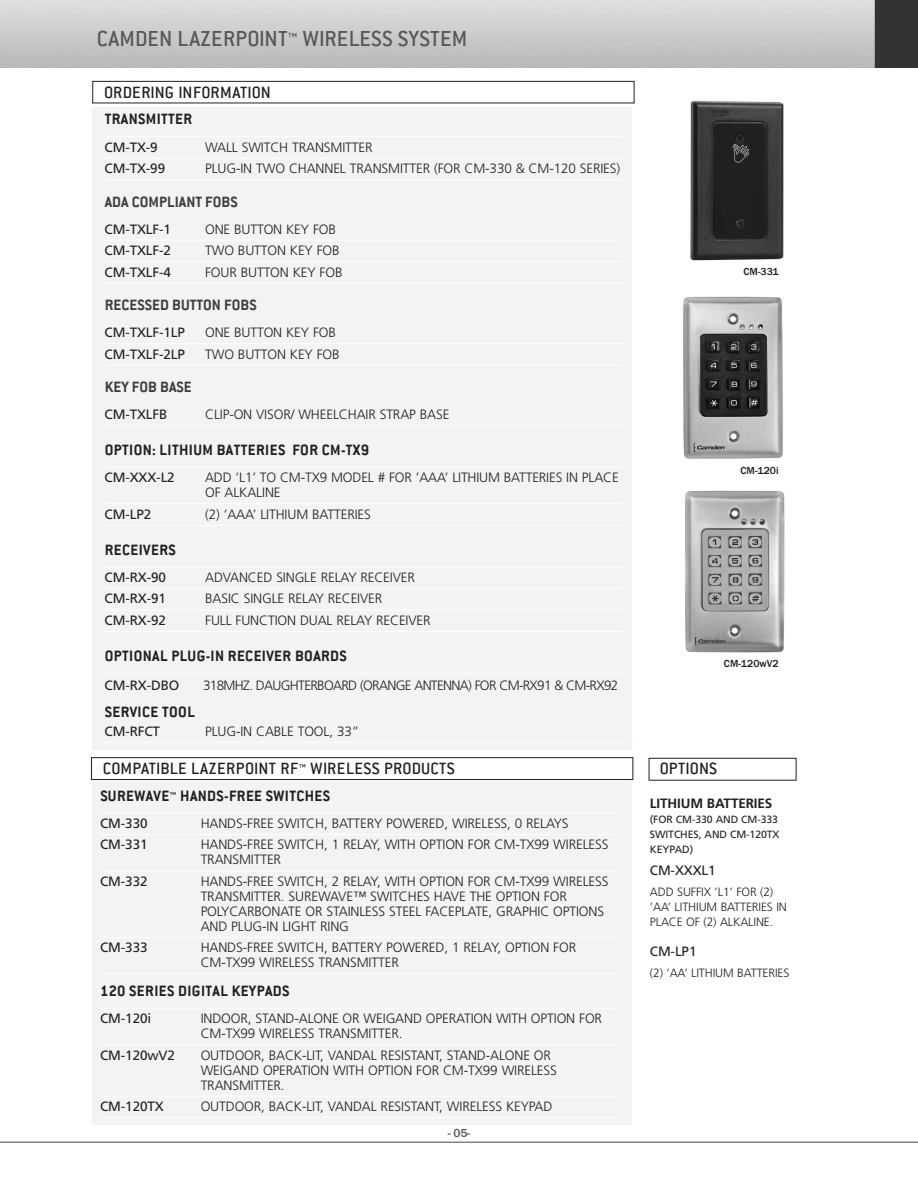
<style>
.page{position:relative;width:918px;height:1188px;background:#fff}
.page>*{position:absolute;margin:0;border:0;box-sizing:border-box;transform-origin:0 0}
.N-SS-H2__80_GRAY{font:500 24px "Conduit ITC";letter-spacing:.01em;color:#57585a}
.N-SS-H3__inside_whit{font:500 18px "Conduit ITC";letter-spacing:.01em;color:#231f20}
.N-SS-H4_a{font:700 16.5px "Conduit ITC";letter-spacing:.025em;color:#231f20}
.sub-heading_lazerpoi{font:700 16.5px "Conduit ITC";letter-spacing:.005em;color:#3e3e3f}
._1-N-SS-ord_info_cha{font:300 13.5px/15px "Frutiger";letter-spacing:-.01em;color:#231f20}
._1-N-SS-ord_info_cha-2{font:13.5px "Frutiger";letter-spacing:-.01em;color:#231f20}
.N-SS-H4_a-2{font:300 13.5px "Frutiger";letter-spacing:-.05em;color:#231f20}
._1-N-SS-ord_info_cha-3{font:700 13.5px "Frutiger";letter-spacing:-.01em;color:#231f20}
.N-SS-H4_a-3{font:13.5px "Frutiger";letter-spacing:-.01em;color:#231f20}
._1-N-SS-ord_info_cha-4{font:300 12px/15px "Frutiger";letter-spacing:-.01em;color:#231f20}
.n-title_next_pages_c{font:500 12px "Franklin Gothic";color:#57585a}
._1-N-SS-ord_info_cha-5{font:10.5px/15px "Frutiger";letter-spacing:-.01em;color:#231f20}
.N-SS-Image_Descripti{font:500 10.5px "Franklin Gothic";color:#231f20}
</style>
<div class="page">
<img style="left:0;top:0;width:918px;height:67px">
<hr style="left:0;top:1142px;width:918px;height:1px;background:#808285">
<div style="left:92px;top:81px;width:542px;height:22px;border:1px solid #231f20"></div>
<div style="left:92px;top:107px;width:540px;height:643px;background:#f2f3f4"></div>
<hr style="left:105px;top:136px;width:518px;height:1px;background:#fff">
<hr style="left:105px;top:158px;width:518px;height:1px;background:#fff">
<hr style="left:105px;top:179px;width:518px;height:1px;background:#fff">
<hr style="left:105px;top:240px;width:518px;height:1px;background:#fff">
<hr style="left:105px;top:261px;width:518px;height:1px;background:#fff">
<hr style="left:105px;top:283px;width:518px;height:1px;background:#fff">
<hr style="left:105px;top:343px;width:518px;height:1px;background:#fff">
<hr style="left:105px;top:365px;width:518px;height:1px;background:#fff">
<hr style="left:105px;top:425px;width:518px;height:1px;background:#fff">
<hr style="left:105px;top:467px;width:518px;height:1px;background:#fff">
<hr style="left:105px;top:503px;width:518px;height:1px;background:#fff">
<hr style="left:105px;top:525px;width:518px;height:1px;background:#fff">
<hr style="left:105px;top:567px;width:518px;height:1px;background:#fff">
<hr style="left:105px;top:588px;width:518px;height:1px;background:#fff">
<hr style="left:105px;top:610px;width:518px;height:1px;background:#fff">
<hr style="left:105px;top:631px;width:518px;height:1px;background:#fff">
<hr style="left:105px;top:673px;width:518px;height:1px;background:#fff">
<hr style="left:105px;top:742px;width:518px;height:1px;background:#fff">
<div style="left:91px;top:757px;width:542px;height:23px;border:1px solid #231f20"></div>
<div style="left:92px;top:781px;width:540px;height:344px;background:#f2f3f4"></div>
<hr style="left:100px;top:813px;width:519px;height:1px;background:#fff">
<hr style="left:100px;top:834px;width:519px;height:1px;background:#fff">
<hr style="left:100px;top:871px;width:519px;height:1px;background:#fff">
<hr style="left:100px;top:937px;width:519px;height:1px;background:#fff">
<hr style="left:100px;top:974px;width:519px;height:1px;background:#fff">
<hr style="left:100px;top:1008px;width:519px;height:1px;background:#fff">
<hr style="left:100px;top:1044px;width:519px;height:1px;background:#fff">
<hr style="left:100px;top:1096px;width:519px;height:1px;background:#fff">
<hr style="left:100px;top:1117px;width:519px;height:1px;background:#fff">
<img style="left:690px;top:100px;width:94px;height:161px">
<img style="left:683px;top:296px;width:100px;height:163px">
<img style="left:685px;top:490px;width:100px;height:163px">
<div style="left:649px;top:758px;width:147px;height:23px;border:1px solid #231f20"></div>
<p class="N-SS-H2__80_GRAY" style="left:97px;top:25px;width:372px">CAMDEN LAZERPOINT™ WIRELESS SYSTEM</p>
<p class="N-SS-H3__inside_whit" style="left:104px;top:82px;width:168px">ORDERING INFORMATION</p>
<p class="N-SS-H4_a" style="left:105px;top:110px;width:89px">TRANSMITTER</p>
<p class="_1-N-SS-ord_info_cha-2" style="left:105px;top:139px;width:55px">CM-TX-9</p>
<p class="_1-N-SS-ord_info_cha" style="left:205px;top:140px;width:169px">WALL SWITCH TRANSMITTER</p>
<p class="_1-N-SS-ord_info_cha-2" style="left:105px;top:161px;width:62px">CM-TX-99</p>
<p class="_1-N-SS-ord_info_cha" style="left:205px;top:161px;width:417px">PLUG-IN TWO CHANNEL TRANSMITTER (FOR CM-330 &amp; CM-120 SERIES)</p>
<p class="sub-heading_lazerpoi" style="left:105px;top:192px;width:135px">ADA COMPLIANT FOBS</p>
<p class="_1-N-SS-ord_info_cha-2" style="left:105px;top:221px;width:68px">CM-TXLF-1</p>
<p class="_1-N-SS-ord_info_cha" style="left:205px;top:221px;width:132px">ONE BUTTON KEY FOB</p>
<p class="_1-N-SS-ord_info_cha-2" style="left:105px;top:243px;width:68px">CM-TXLF-2</p>
<p class="_1-N-SS-ord_info_cha" style="left:205px;top:243px;width:136px">TWO BUTTON KEY FOB</p>
<p class="_1-N-SS-ord_info_cha-2" style="left:105px;top:264px;width:68px">CM-TXLF-4</p>
<p class="_1-N-SS-ord_info_cha" style="left:205px;top:264px;width:139px">FOUR BUTTON KEY FOB</p>
<p class="sub-heading_lazerpoi" style="left:105px;top:295px;width:153px">RECESSED BUTTON FOBS</p>
<p class="_1-N-SS-ord_info_cha-2" style="left:105px;top:324px;width:82px">CM-TXLF-1LP</p>
<p class="_1-N-SS-ord_info_cha" style="left:205px;top:325px;width:132px">ONE BUTTON KEY FOB</p>
<p class="_1-N-SS-ord_info_cha-2" style="left:105px;top:346px;width:82px">CM-TXLF-2LP</p>
<p class="_1-N-SS-ord_info_cha" style="left:205px;top:346px;width:136px">TWO BUTTON KEY FOB</p>
<p class="sub-heading_lazerpoi" style="left:105px;top:377px;width:89px">KEY FOB BASE</p>
<p class="_1-N-SS-ord_info_cha-2" style="left:105px;top:406px;width:64px">CM-TXLFB</p>
<p class="_1-N-SS-ord_info_cha" style="left:205px;top:407px;width:246px">CLIP-ON VISOR/ WHEELCHAIR STRAP BASE</p>
<p class="N-SS-H4_a" style="left:105px;top:440px;width:266px">OPTION: LITHIUM BATTERIES FOR CM-TX9</p>
<p class="_1-N-SS-ord_info_cha-2" style="left:105px;top:470px;width:72px">CM-XXX-L2</p>
<p class="_1-N-SS-ord_info_cha" style="left:205px;top:470px;width:415px">ADD ’L1’ TO CM-TX9 MODEL # FOR ’AAA’ LITHIUM BATTERIES IN PLACE<br>OF ALKALINE</p>
<p class="_1-N-SS-ord_info_cha-2" style="left:105px;top:506px;width:48px">CM-LP2</p>
<p class="_1-N-SS-ord_info_cha" style="left:205px;top:507px;width:167px">(2) ’AAA’ LITHIUM BATTERIES</p>
<p class="N-SS-H4_a" style="left:105px;top:540px;width:72px">RECEIVERS</p>
<p class="_1-N-SS-ord_info_cha-2" style="left:105px;top:569px;width:63px">CM-RX-90</p>
<p class="_1-N-SS-ord_info_cha" style="left:205px;top:570px;width:211px">ADVANCED SINGLE RELAY RECEIVER</p>
<p class="_1-N-SS-ord_info_cha-2" style="left:105px;top:591px;width:63px">CM-RX-91</p>
<p class="_1-N-SS-ord_info_cha" style="left:205px;top:591px;width:179px">BASIC SINGLE RELAY RECEIVER</p>
<p class="_1-N-SS-ord_info_cha-2" style="left:105px;top:612px;width:63px">CM-RX-92</p>
<p class="_1-N-SS-ord_info_cha" style="left:205px;top:613px;width:227px">FULL FUNCTION DUAL RELAY RECEIVER</p>
<p class="N-SS-H4_a" style="left:105px;top:646px;width:244px">OPTIONAL PLUG-IN RECEIVER BOARDS</p>
<p class="N-SS-H4_a-3" style="left:105px;top:678px;width:76px">CM-RX-DBO</p>
<p class="N-SS-H4_a-2" style="left:203px;top:678px;width:417px">318MHZ. DAUGHTERBOARD (ORANGE ANTENNA) FOR CM-RX91 &amp; CM-RX92</p>
<p class="N-SS-H4_a" style="left:105px;top:702px;width:92px">SERVICE TOOL</p>
<p class="_1-N-SS-ord_info_cha-2" style="left:105px;top:723px;width:57px">CM-RFCT</p>
<p class="_1-N-SS-ord_info_cha" style="left:205px;top:724px;width:156px">PLUG-IN CABLE TOOL, 33”</p>
<p class="N-SS-H3__inside_whit" style="left:103px;top:758px;width:354px">COMPATIBLE LAZERPOINT RF™ WIRELESS PRODUCTS</p>
<p class="N-SS-H4_a" style="left:100px;top:786px;width:231px">SUREWAVE™ HANDS-FREE SWITCHES</p>
<p class="_1-N-SS-ord_info_cha-2" style="left:100px;top:815px;width:49px">CM-330</p>
<p class="_1-N-SS-ord_info_cha" style="left:201px;top:816px;width:369px">HANDS-FREE SWITCH, BATTERY POWERED, WIRELESS, 0 RELAYS</p>
<p class="_1-N-SS-ord_info_cha-2" style="left:100px;top:837px;width:49px">CM-331</p>
<p class="_1-N-SS-ord_info_cha" style="left:201px;top:837px;width:409px">HANDS-FREE SWITCH, 1 RELAY, WITH OPTION FOR CM-TX99 WIRELESS<br>TRANSMITTER</p>
<p class="_1-N-SS-ord_info_cha-2" style="left:100px;top:873px;width:49px">CM-332</p>
<p class="_1-N-SS-ord_info_cha" style="left:201px;top:874px;width:409px">HANDS-FREE SWITCH, 2 RELAY, WITH OPTION FOR CM-TX99 WIRELESS TRANSMITTER. SUREWAVE™ SWITCHES HAVE THE OPTION FOR POLYCARBONATE OR STAINLESS STEEL FACEPLATE, GRAPHIC OPTIONS AND PLUG-IN LIGHT RING</p>
<p class="_1-N-SS-ord_info_cha-2" style="left:100px;top:940px;width:49px">CM-333</p>
<p class="_1-N-SS-ord_info_cha" style="left:201px;top:940px;width:377px">HANDS-FREE SWITCH, BATTERY POWERED, 1 RELAY, OPTION FOR<br>CM-TX99 WIRELESS TRANSMITTER</p>
<p class="N-SS-H4_a" style="left:100px;top:981px;width:191px">120 SERIES DIGITAL KEYPADS</p>
<p class="_1-N-SS-ord_info_cha-2" style="left:100px;top:1011px;width:52px">CM-120i</p>
<p class="_1-N-SS-ord_info_cha" style="left:201px;top:1011px;width:403px">INDOOR, STAND-ALONE OR WEIGAND OPERATION WITH OPTION FOR<br>CM-TX99 WIRELESS TRANSMITTER.</p>
<p class="_1-N-SS-ord_info_cha-2" style="left:100px;top:1047px;width:76px">CM-120wV2</p>
<p class="_1-N-SS-ord_info_cha" style="left:201px;top:1047px;width:358px">OUTDOOR, BACK-LIT, VANDAL RESISTANT, STAND-ALONE OR<br>WEIGAND OPERATION WITH OPTION FOR CM-TX99 WIRELESS<br>TRANSMITTER.</p>
<p class="_1-N-SS-ord_info_cha-2" style="left:100px;top:1098px;width:65px">CM-120TX</p>
<p class="_1-N-SS-ord_info_cha" style="left:201px;top:1099px;width:353px">OUTDOOR, BACK-LIT, VANDAL RESISTANT, WIRELESS KEYPAD</p>
<p class="n-title_next_pages_c" style="left:448px;top:1126px;width:24px">- 05-</p>
<p class="N-SS-Image_Descripti" style="left:744px;top:265px;width:37px">CM-331</p>
<p class="N-SS-Image_Descripti" style="left:741px;top:464px;width:40px">CM-120i</p>
<p class="N-SS-Image_Descripti" style="left:724px;top:657px;width:56px">CM-120wV2</p>
<p class="N-SS-H3__inside_whit" style="left:660px;top:758px;width:59px">OPTIONS</p>
<p class="_1-N-SS-ord_info_cha-3" style="left:650px;top:796px;width:124px">LITHIUM BATTERIES</p>
<p class="_1-N-SS-ord_info_cha-5" style="left:650px;top:812px;width:131px">(FOR CM-330 AND CM-333<br>SWITCHES, AND CM-120TX<br>KEYPAD)</p>
<p class="_1-N-SS-ord_info_cha-2" style="left:650px;top:862px;width:67px">CM-XXXL1</p>
<p class="_1-N-SS-ord_info_cha-4" style="left:650px;top:885px;width:138px">ADD SUFFIX ’L1’ FOR (2) ’AA’ LITHIUM BATTERIES IN<br>PLACE OF (2) ALKALINE.</p>
<p class="_1-N-SS-ord_info_cha-2" style="left:650px;top:943px;width:48px">CM-LP1</p>
<p class="_1-N-SS-ord_info_cha-4" style="left:650px;top:966px;width:141px">(2) ’AA’ LITHIUM BATTERIES</p>
</div>
